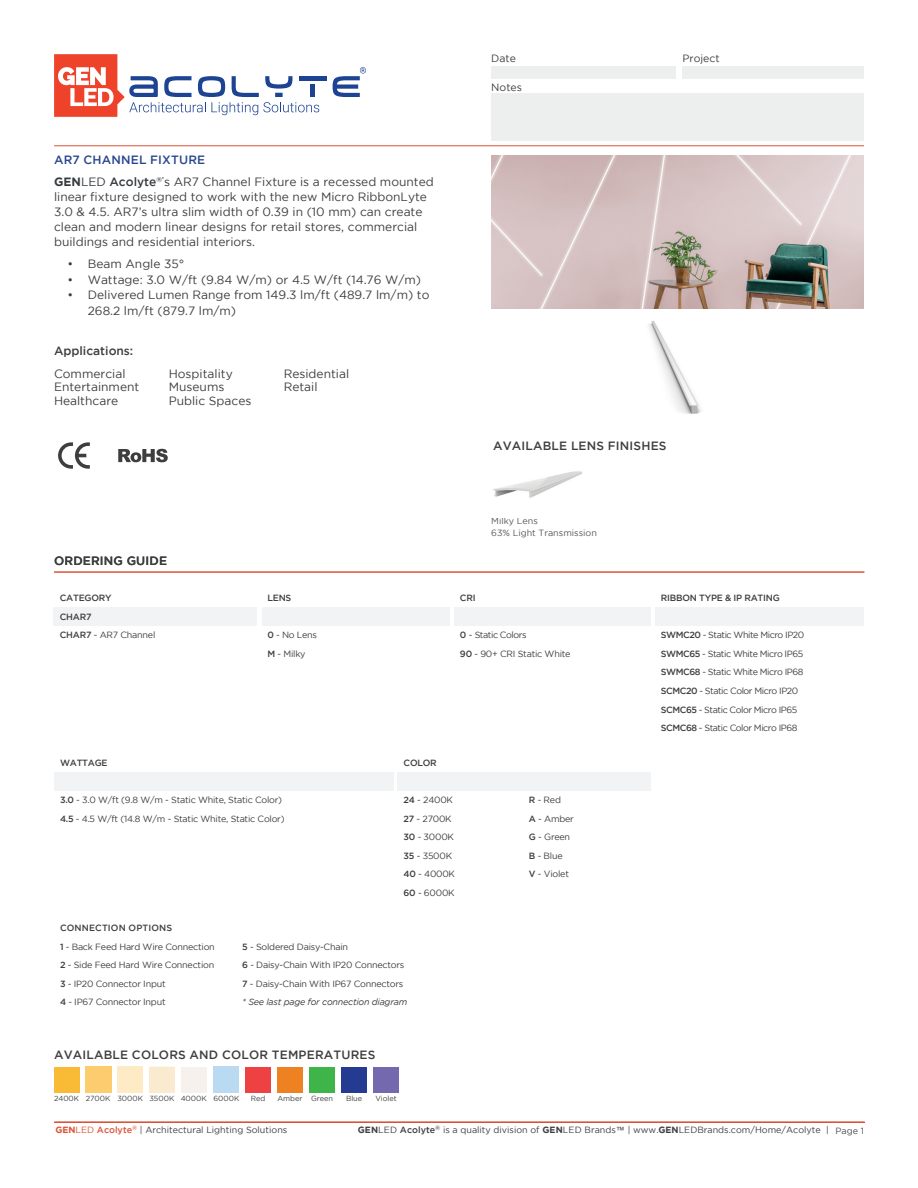
<style>
.page{position:relative;width:918px;height:1188px;background:#fff}
.page>*{position:absolute;margin:0;border:0;box-sizing:border-box;transform-origin:0 0}
.t1{font:12px/15px "Gotham";color:#3e3e3f}
.t2{font:500 12px "Gotham";letter-spacing:.015em;color:#3e3e3f}
.t3{font:10.5px "Gotham";color:#3e3e3f}
.t4{font:9px/18.6px "Gotham";letter-spacing:-.025em;color:#3e3e3f}
.t5{font:9px/18.6px "Gotham";letter-spacing:-.05em;color:#3e3e3f}
.t6{font:9px "Gotham";color:#3e3e3f}
.t7{font:500 9px "Gotham";letter-spacing:-.025em;color:#3e3e3f}
.t8{font:italic 9px "Gotham";letter-spacing:-.025em;color:#3e3e3f}
.t9{font:9px/12px "Gotham";color:#57585a}
.t10{font:500 9px "Gotham";color:#3e3e3f}
.t11{font:9px "Gotham";color:#494a4a}
.t12{font:7.35px "Gotham";color:#3e3e3f}
.t13{font:500 6.15px "Gotham";color:#3e3e3f}
.s1{font-weight:500;color:#28458e}
.s2{font-weight:700;color:#363b40}
.s3{color:#363b40}
.s4{font-weight:500;color:#363b40}
.s5{font-weight:500}
.s6{font-weight:700;color:#dc5236}
.s7{color:#dc5236}
.s8{font-weight:500;color:#dc5236}
.s9{font-weight:700}
.s10{font-family:"Gill Sans MT Pro";font-weight:500}
.s11{font-weight:400}
</style>
<div class="page">
<div style="left:491px;top:66px;width:185px;height:12px;background:#edeeee"></div>
<div style="left:682px;top:66px;width:182px;height:12px;background:#edeeee"></div>
<div style="left:491px;top:93px;width:373px;height:47px;background:#edeeee"></div>
<hr style="left:54px;top:146px;width:810px;height:1px;background:#dc5235">
<svg style="left:54px;top:54px;width:265px;height:63px"></svg>
<div style="left:310px;top:85px;width:5px;height:12px;background:#1c4492"></div>
<hr style="left:299px;top:76px;width:27px;height:4px;background:#1c4492">
<svg style="left:333px;top:67px;width:33px;height:30px"></svg>
<img style="left:493px;top:471px;width:88px;height:27px">
<img style="left:648px;top:321px;width:53px;height:93px">
<img style="left:492px;top:155px;width:372px;height:154px">
<svg style="left:118px;top:449px;width:50px;height:13px"></svg>
<svg style="left:58px;top:442px;width:32px;height:27px"></svg>
<div style="left:54px;top:772px;width:339px;height:18px;background:#f2f3f4"></div>
<div style="left:398px;top:772px;width:253px;height:18px;background:#f2f3f4"></div>
<div style="left:54px;top:607px;width:203px;height:19px;background:#f2f3f4"></div>
<div style="left:262px;top:607px;width:187px;height:19px;background:#f2f3f4"></div>
<div style="left:454px;top:607px;width:196px;height:19px;background:#f2f3f4"></div>
<div style="left:655px;top:607px;width:209px;height:19px;background:#f2f3f4"></div>
<hr style="left:54px;top:572px;width:810px;height:1px;background:#dc5235">
<div style="left:54px;top:1067px;width:25px;height:25px;background:#f9bb36"></div>
<div style="left:86px;top:1067px;width:25px;height:25px;background:#fccd6f"></div>
<div style="left:117px;top:1067px;width:26px;height:25px;background:#feebc6"></div>
<div style="left:149px;top:1067px;width:26px;height:25px;background:#faeacf"></div>
<div style="left:181px;top:1067px;width:26px;height:25px;background:#f6f1ed"></div>
<div style="left:213px;top:1067px;width:26px;height:25px;background:#badaf1"></div>
<div style="left:245px;top:1067px;width:26px;height:25px;background:#ee4142"></div>
<div style="left:309px;top:1067px;width:26px;height:25px;background:#3eb449"></div>
<div style="left:341px;top:1067px;width:26px;height:25px;background:#253b91"></div>
<div style="left:373px;top:1067px;width:26px;height:25px;background:#7469af"></div>
<div style="left:277px;top:1067px;width:26px;height:25px;background:#ee8122"></div>
<hr style="left:54px;top:1122px;width:811px;height:1px;background:#dc5236">
<p class="t1" style="left:54px;top:149px;width:381px;line-height:21.8px"><span class="s1">AR7 CHANNEL FIXTURE<br></span><span class="s2">GEN</span><span class="s3">LED</span> <span class="s4">Acolyte</span><sup>®’</sup><span class="s3">s</span> AR7 Channel Fixture is a recessed mounted</p>
<p class="t1" style="left:54px;top:189px;width:375px">linear fixture designed to work with the new Micro RibbonLyte 3.0 &amp; 4.5. AR7’s ultra slim width of 0.39 in (10 mm) can create clean and modern linear designs for retail stores, commercial buildings and residential interiors.</p>
<p class="t1" style="left:68px;top:256px;width:118px">• Beam Angle 35°</p>
<p class="t1" style="left:68px;top:272px;width:355px">• Wattage: 3.0 W/ft (9.84 W/m) or 4.5 W/ft (14.76 W/m)</p>
<p class="t1" style="left:88px;top:287px;width:343px;line-height:15.8px;text-indent:-20px">• Delivered Lumen Range from 149.3 lm/ft (489.7 lm/m) to<br>268.2 lm/ft (879.7 lm/m)</p>
<p class="t2" style="left:54px;top:344px;width:81px">Applications:</p>
<p class="t1" style="left:54px;top:366px;width:73px">Commercial</p>
<p class="t1" style="left:169px;top:366px;width:66px">Hospitality</p>
<p class="t1" style="left:284px;top:366px;width:67px">Residential</p>
<p class="t1" style="left:54px;top:379px;width:87px">Entertainment</p>
<p class="t1" style="left:169px;top:379px;width:57px">Museums</p>
<p class="t1" style="left:284px;top:379px;width:35px">Retail</p>
<p class="t1" style="left:54px;top:393px;width:66px">Healthcare</p>
<p class="t1" style="left:169px;top:393px;width:84px">Public Spaces</p>
<p class="t2" style="left:54px;top:554px;width:114px">ORDERING GUIDE</p>
<p class="t3" style="left:491px;top:53px;width:26px">Date</p>
<p class="t3" style="left:491px;top:82px;width:32px">Notes</p>
<p class="t3" style="left:682px;top:53px;width:39px">Project</p>
<p class="t2" style="left:493px;top:439px;width:175px">AVAILABLE LENS FINISHES</p>
<p class="t9" style="left:491px;top:515px;width:107px">Milky Lens<br>63% Light Transmission</p>
<p class="t7" style="left:60px;top:593px;width:53px">CATEGORY</p>
<p class="t7" style="left:268px;top:593px;width:25px">LENS</p>
<p class="t7" style="left:460px;top:593px;width:17px">CRI</p>
<p class="t7" style="left:661px;top:593px;width:120px">RIBBON TYPE &amp; IP RATING</p>
<p class="t4" style="left:60px;top:607px;width:97px"><span class="s5">CHAR7<br>CHAR7</span> - AR7 Channel</p>
<p class="t4" style="left:268px;top:626px;width:51px"><span class="s5">0</span> - No Lens</p>
<p class="t5" style="left:460px;top:626px;width:68px"><span class="s5">0</span> - Static Colors</p>
<p class="t5" style="left:661px;top:626px;width:145px"><span class="s5">SWMC20</span> - Static White Micro IP20</p>
<p class="t4" style="left:268px;top:644px;width:40px"><span class="s5">M</span> - Milky</p>
<p class="t4" style="left:460px;top:644px;width:112px"><span class="s5">90</span> - 90+ CRI Static White</p>
<p class="t5" style="left:661px;top:644px;width:144px"><span class="s5">SWMC65</span> - Static White Micro IP65<br><span class="s5">SWMC68</span> - Static White Micro IP68<br><span class="s5">SCMC20</span> - Static Color Micro IP20<br><span class="s5">SCMC65</span> - Static Color Micro IP65<br><span class="s5">SCMC68</span> - Static Color Micro IP68</p>
<p class="t7" style="left:60px;top:758px;width:49px">WATTAGE</p>
<p class="t7" style="left:404px;top:758px;width:35px">COLOR</p>
<p class="t4" style="left:60px;top:790px;width:224px"><span class="s5">3.0</span> - 3.0 W/ft (9.8 W/m - Static White, Static Color)</p>
<p class="t4" style="left:404px;top:790px;width:51px"><span class="s5">24</span> - 2400K</p>
<p class="t4" style="left:529px;top:790px;width:34px"><span class="s5">R</span> - Red</p>
<p class="t4" style="left:60px;top:809px;width:226px"><span class="s5">4.5</span> - 4.5 W/ft (14.8 W/m - Static White, Static Color)</p>
<p class="t4" style="left:404px;top:809px;width:50px"><span class="s5">27</span> - 2700K</p>
<p class="t4" style="left:529px;top:809px;width:46px"><span class="s5">A</span> - Amber</p>
<p class="t4" style="left:404px;top:827px;width:52px"><span class="s5">30</span> - 3000K</p>
<p class="t4" style="left:529px;top:827px;width:43px"><span class="s5">G</span> - Green</p>
<p class="t4" style="left:404px;top:846px;width:50px"><span class="s5">35</span> - 3500K</p>
<p class="t4" style="left:529px;top:846px;width:35px"><span class="s5">B</span> - Blue</p>
<p class="t4" style="left:404px;top:865px;width:53px"><span class="s5">40</span> - 4000K</p>
<p class="t4" style="left:529px;top:865px;width:42px"><span class="s5">V</span> - Violet</p>
<p class="t4" style="left:404px;top:883px;width:53px"><span class="s5">60</span> - 6000K</p>
<p class="t4" style="left:60px;top:919px;width:156px"><span class="s5">CONNECTION OPTIONS<br>1</span> - Back Feed Hard Wire Connection</p>
<p class="t4" style="left:242px;top:937px;width:107px"><span class="s5">5</span> - Soldered Daisy-Chain</p>
<p class="t4" style="left:60px;top:956px;width:156px"><span class="s5">2</span> - Side Feed Hard Wire Connection</p>
<p class="t4" style="left:242px;top:956px;width:164px"><span class="s5">6</span> - Daisy-Chain With IP20 Connectors</p>
<p class="t4" style="left:60px;top:974px;width:107px"><span class="s5">3</span> - IP20 Connector Input</p>
<p class="t4" style="left:242px;top:974px;width:163px"><span class="s5">7</span> - Daisy-Chain With IP67 Connectors</p>
<p class="t4" style="left:60px;top:993px;width:107px"><span class="s5">4</span> - IP67 Connector Input</p>
<p class="t8" style="left:242px;top:997px;width:167px">* See last page for connection diagram</p>
<p class="t2" style="left:54px;top:1048px;width:323px">AVAILABLE COLORS AND COLOR TEMPERATURES</p>
<p class="t12" style="left:54px;top:1094px;width:58px">2400K 2700K</p>
<p class="t12" style="left:251px;top:1094px;width:16px">Red</p>
<p class="t12" style="left:277px;top:1094px;width:57px">Amber Green</p>
<p class="t12" style="left:346px;top:1094px;width:18px">Blue</p>
<p class="t12" style="left:375px;top:1094px;width:23px">Violet</p>
<p class="t12" style="left:117px;top:1094px;width:123px">3000K 3500K 4000K 6000K</p>
<p class="t6" style="left:55px;top:1125px;width:233px"><span class="s6">GEN</span><span class="s7">LED</span> <span class="s8">Acolyte</span><sup>®</sup> | Architectural Lighting Solutions</p>
<p class="t6" style="left:443px;top:1125px;width:387px">is a quality division of <span class="s9">GEN</span>LED Brands<span class="s10">™</span> | www.<span class="s9">GEN</span>LEDBrands.com/Home/Acolyte |</p>
<p class="t13" style="left:435px;top:1124px;width:7px">®</p>
<p class="t10" style="left:358px;top:1125px;width:79px"><span class="s9">GEN</span><span class="s11">LED</span> Acolyte</p>
<p class="t11" style="left:836px;top:1126px;width:30px">Page 1</p>
</div>
